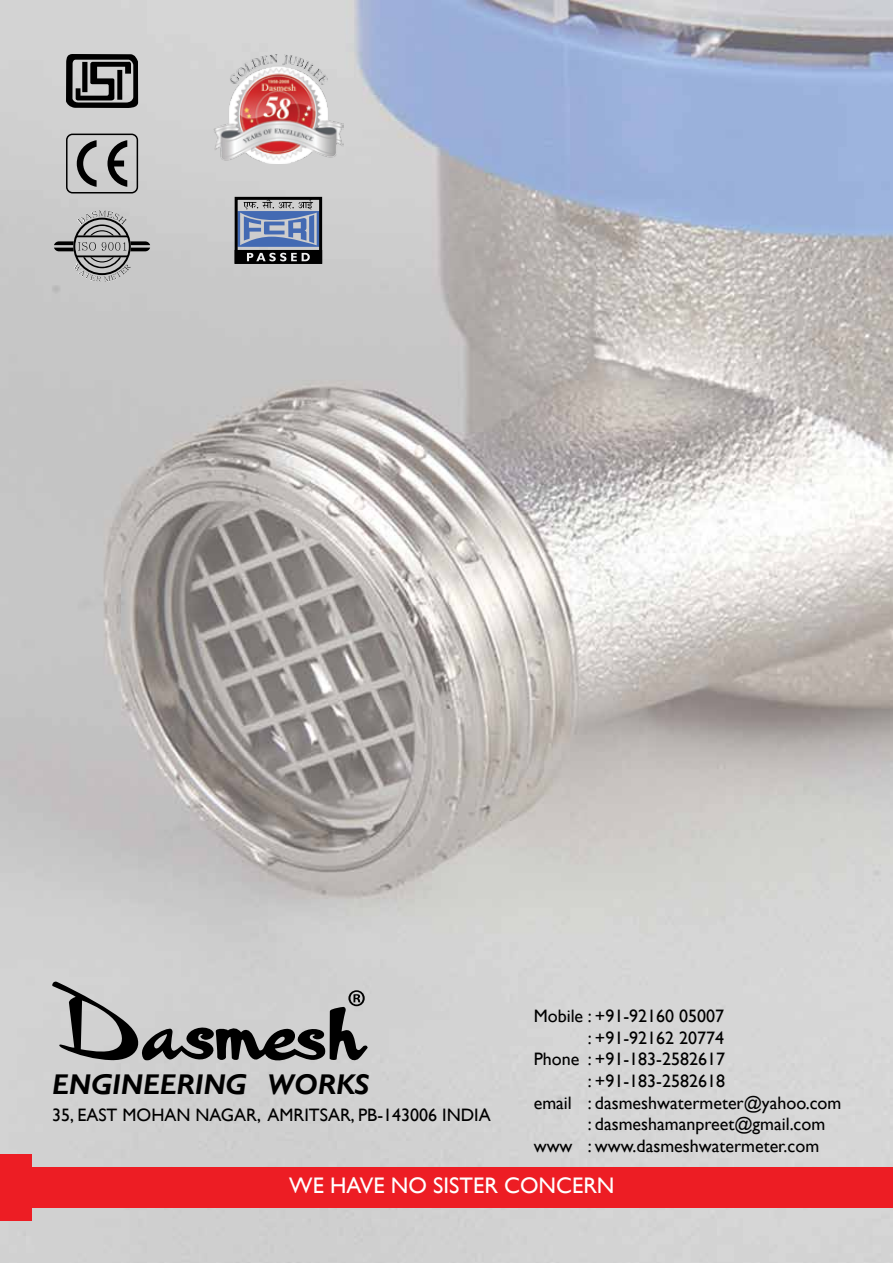
<style>
.page{position:relative;width:893px;height:1263px;background:#fff}
.page>*{position:absolute;margin:0;border:0;box-sizing:border-box;transform-origin:0 0}
.t1{font:italic 700 28.5px "Gill Sans";color:#000}
.t2{font:22.5px "Gill Sans";color:#fff}
.t3{font:18px "Gill Sans";color:#000}
</style>
<div class="page">
<img style="left:0;top:0;width:893px;height:1263px">
<svg style="left:66px;top:54px;width:72px;height:54px;background:#565656"></svg>
<div style="left:66px;top:134px;width:72px;height:59px;border:2px solid #000;border-radius:6px"></div>
<svg style="left:77px;top:140px;width:50px;height:47px;background:#8a8a8a"></svg>
<svg style="left:54px;top:210px;width:96px;height:72px;background:#a8a8a8"></svg>
<div style="left:235px;top:197px;width:87px;height:67px;border:3px solid #000"></div>
<svg style="left:237px;top:252px;width:83px;height:10px"></svg>
<div style="left:235px;top:250px;width:87px;height:14px;border:1px solid #000"></div>
<svg style="left:247px;top:253px;width:63px;height:8px"></svg>
<svg style="left:237px;top:199px;width:82px;height:48px;background:#7b8eb3"></svg>
<img style="left:213px;top:54px;width:130px;height:109px">
<svg style="left:51px;top:980px;width:317px;height:83px;background:#9e9e9e"></svg>
<div style="left:0;top:1154px;width:32px;height:67px;background:#ed1d24"></div>
<div style="left:32px;top:1167px;width:861px;height:41px;background:#ed1d24"></div>
<h1 class="t1" style="left:52px;top:1068px;width:319px">ENGINEERING WORKS</h1>
<p class="t3" style="left:52px;top:1105px;width:440px">35, EAST MOHAN NAGAR, AMRITSAR, PB-143006 INDIA</p>
<p class="t3" style="left:534px;top:1005px;width:192px">Mobile : +91-92160 05007</p>
<p class="t3" style="left:588px;top:1027px;width:138px">: +91-92162 20774</p>
<p class="t3" style="left:534px;top:1049px;width:193px">Phone : +91-183-2582617</p>
<p class="t3" style="left:588px;top:1070px;width:139px">: +91-183-2582618</p>
<p class="t3" style="left:534px;top:1092px;width:309px">email : dasmeshwatermeter@yahoo.com</p>
<p class="t3" style="left:588px;top:1113px;width:239px">: dasmeshamanpreet@gmail.com</p>
<p class="t3" style="left:534px;top:1135px;width:287px">www : www.dasmeshwatermeter.com</p>
<p class="t2" style="left:289px;top:1172px;width:327px">WE HAVE NO SISTER CONCERN</p>
</div>
